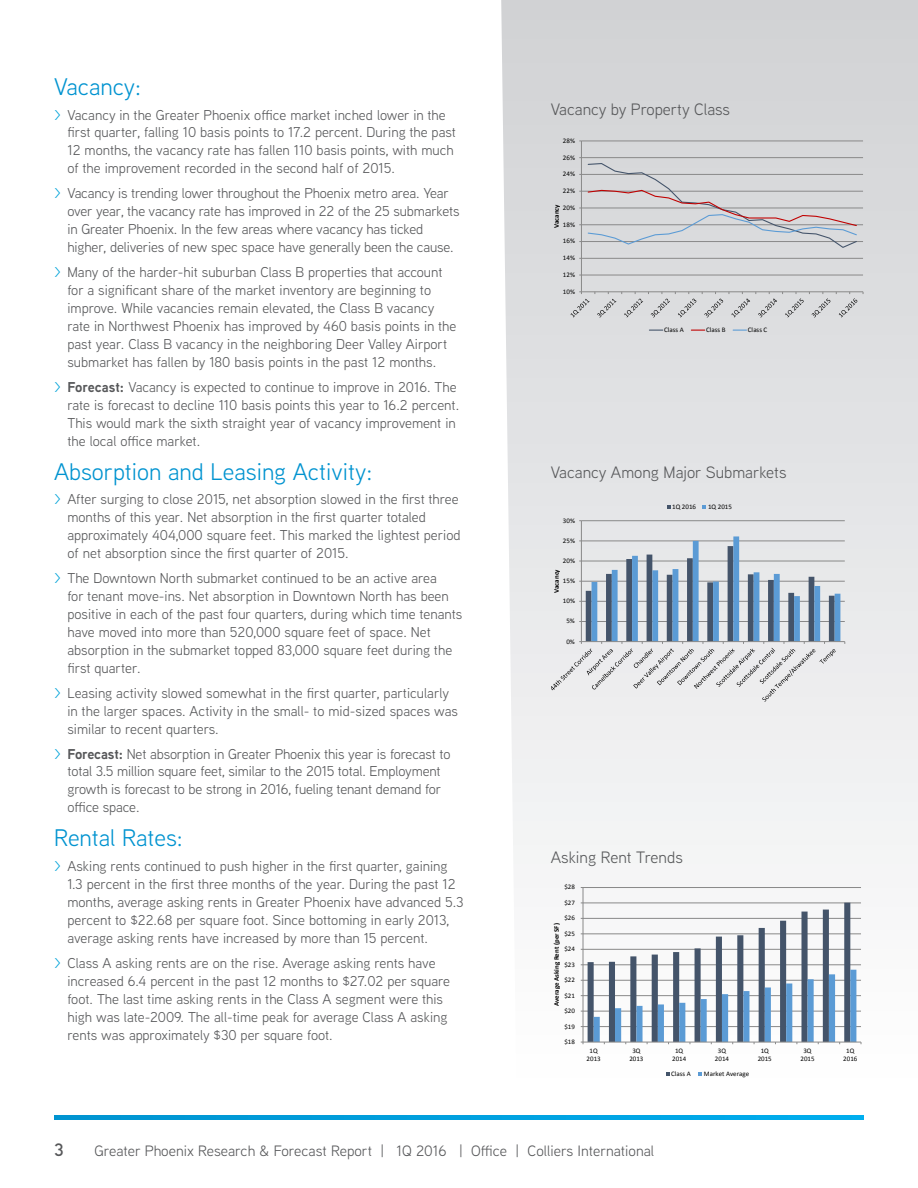
<style>
.page{position:relative;width:918px;height:1188px;background:#fff}
.page>*{position:absolute;margin:0;border:0;box-sizing:border-box;transform-origin:0 0}
.Bullets{font:24px "Aaux Next";color:#0093d0}
.Headline_2{font:24px "Aaux Next";color:#0093d0}
.t1{font:600 18px "Aaux Next";color:#57585a}
.Infographic_Header{font:16.5px "Aaux Next";color:#57585a}
.t2{font:15px "Aaux Next";color:#57585a}
.t3{font:14.25px/18px "Aaux Next";color:#57585a}
.t4{font:6.9px/8.4px "Calibri";color:#000;text-align:center}
.t5{font:700 6.9px "Calibri";color:#000}
.s1{color:#00a3d9}
.s2{font-weight:700}
</style>
<div class="page">
<svg style="left:501px;top:0;width:417px;height:1120px"></svg>
<svg style="left:54px;top:1116px;width:810px;height:3px;background:#00a0de"></svg>
<hr style="left:581px;top:275px;width:282px;height:1px;background:#898989">
<hr style="left:581px;top:258px;width:282px;height:1px;background:#898989">
<hr style="left:581px;top:241px;width:282px;height:1px;background:#898989">
<hr style="left:581px;top:225px;width:282px;height:1px;background:#898989">
<hr style="left:581px;top:208px;width:282px;height:1px;background:#898989">
<hr style="left:581px;top:191px;width:282px;height:1px;background:#898989">
<hr style="left:581px;top:174px;width:282px;height:1px;background:#898989">
<hr style="left:581px;top:157px;width:282px;height:1px;background:#898989">
<hr style="left:581px;top:141px;width:282px;height:1px;background:#898989">
<hr style="left:581px;top:141px;width:1px;height:151px;background:#898989">
<hr style="left:581px;top:292px;width:282px;height:1px;background:#898989">
<svg style="left:587px;top:162px;width:271px;height:87px;background:#d0cfd2"></svg>
<svg style="left:571px;top:292px;width:125px;height:25px;background:#cfd0d2"></svg>
<svg style="left:702px;top:292px;width:21px;height:25px"></svg>
<svg style="left:729px;top:292px;width:21px;height:25px"></svg>
<svg style="left:756px;top:292px;width:74px;height:25px;background:#cfd0d1"></svg>
<svg style="left:836px;top:292px;width:21px;height:25px"></svg>
<svg style="left:649px;top:330px;width:14px;height:1px"></svg>
<svg style="left:691px;top:330px;width:14px;height:1px"></svg>
<svg style="left:733px;top:330px;width:14px;height:1px"></svg>
<hr style="left:583px;top:887px;width:278px;height:1px;background:#898989">
<hr style="left:583px;top:888px;width:1px;height:154px;background:#898989">
<svg style="left:581px;top:903px;width:281px;height:141px"></svg>
<svg style="left:666px;top:1072px;width:4px;height:4px"></svg>
<svg style="left:698px;top:1072px;width:4px;height:4px"></svg>
<hr style="left:581px;top:520px;width:264px;height:1px;background:#898989">
<hr style="left:581px;top:521px;width:1px;height:121px;background:#898989">
<svg style="left:551px;top:536px;width:295px;height:166px;background:#c3ccd5"></svg>
<svg style="left:667px;top:505px;width:4px;height:4px"></svg>
<svg style="left:703px;top:505px;width:3px;height:4px"></svg>
<p class="Headline_2" style="left:54px;top:70px;width:89px">Vacancy:</p>
<p class="t3" style="left:67px;top:105px;width:390px;text-indent:-13px"><span class="s1">&gt;</span> Vacancy in the Greater Phoenix office market inched lower in the first quarter, falling 10 basis points to 17.2 percent. During the past 12 months, the vacancy rate has fallen 110 basis points, with much of the improvement recorded in the second half of 2015.</p>
<p class="t3" style="left:67px;top:184px;width:394px;text-indent:-13px"><span class="s1">&gt;</span> Vacancy is trending lower throughout the Phoenix metro area. Year over year, the vacancy rate has improved in 22 of the 25 submarkets in Greater Phoenix. In the few areas where vacancy has ticked higher, deliveries of new spec space have generally been the cause.</p>
<p class="t3" style="left:67px;top:263px;width:390px;text-indent:-13px"><span class="s1">&gt;</span> Many of the harder-hit suburban Class B properties that account for a significant share of the market inventory are beginning to improve. While vacancies remain elevated, the Class B vacancy rate in Northwest Phoenix has improved by 460 basis points in the past year. Class B vacancy in the neighboring Deer Valley Airport submarket has fallen by 180 basis points in the past 12 months.</p>
<p class="t3" style="left:67px;top:377px;width:393px;text-indent:-13px"><span class="s1">&gt;</span> <span class="s2">Forecast:</span> Vacancy is expected to continue to improve in 2016. The rate is forecast to decline 110 basis points this year to 16.2 percent.<br>This would mark the sixth straight year of vacancy improvement in the local office market.</p>
<p class="Bullets" style="left:54px;top:455px;width:320px">Absorption and Leasing Activity:</p>
<p class="t3" style="left:67px;top:490px;width:395px;text-indent:-13px"><span class="s1">&gt;</span> After surging to close 2015, net absorption slowed in the first three months of this year. Net absorption in the first quarter totaled approximately 404,000 square feet. This marked the lightest period of net absorption since the first quarter of 2015.</p>
<p class="t3" style="left:67px;top:569px;width:396px;text-indent:-13px"><span class="s1">&gt;</span> The Downtown North submarket continued to be an active area<br>for tenant move-ins. Net absorption in Downtown North has been positive in each of the past four quarters, during which time tenants have moved into more than 520,000 square feet of space. Net absorption in the submarket topped 83,000 square feet during the first quarter.</p>
<p class="t3" style="left:67px;top:683px;width:392px;text-indent:-13px"><span class="s1">&gt;</span> Leasing activity slowed somewhat in the first quarter, particularly in the larger spaces. Activity in the small- to mid-sized spaces was similar to recent quarters.</p>
<p class="t3" style="left:67px;top:744px;width:384px;text-indent:-13px"><span class="s1">&gt;</span> <span class="s2">Forecast:</span> Net absorption in Greater Phoenix this year is forecast to total 3.5 million square feet, similar to the 2015 total. Employment growth is forecast to be strong in 2016, fueling tenant demand for office space.</p>
<p class="Bullets" style="left:54px;top:822px;width:130px">Rental Rates:</p>
<p class="t3" style="left:67px;top:857px;width:397px;text-indent:-13px"><span class="s1">&gt;</span> Asking rents continued to push higher in the first quarter, gaining 1.3 percent in the first three months of the year. During the past 12 months, average asking rents in Greater Phoenix have advanced 5.3 percent to $22.68 per square foot. Since bottoming in early 2013, average asking rents have increased by more than 15 percent.</p>
<p class="t3" style="left:67px;top:953px;width:384px;text-indent:-13px"><span class="s1">&gt;</span> Class A asking rents are on the rise. Average asking rents have increased 6.4 percent in the past 12 months to $27.02 per square foot. The last time asking rents in the Class A segment were this high was late-2009. The all-time peak for average Class A asking rents was approximately $30 per square foot.</p>
<p class="Infographic_Header" style="left:551px;top:98px;width:181px">Vacancy by Property Class</p>
<p class="t4" style="left:563px;top:136px;width:14px">28%</p>
<p class="t4" style="left:563px;top:153px;width:14px">26%</p>
<p class="t4" style="left:563px;top:170px;width:14px">24%</p>
<p class="t4" style="left:563px;top:187px;width:14px">22%</p>
<p class="t5" style="left:552px;top:228px;width:25px;rotate:-90deg">Vacancy</p>
<p class="t4" style="left:563px;top:203px;width:14px">20%</p>
<p class="t4" style="left:563px;top:220px;width:14px">18%</p>
<p class="t4" style="left:563px;top:237px;width:14px">16%</p>
<p class="t4" style="left:563px;top:254px;width:14px">14%</p>
<p class="t4" style="left:563px;top:271px;width:14px">12%</p>
<p class="t4" style="left:563px;top:287px;width:14px">10%</p>
<p class="t4" style="left:664px;top:326px;width:21px">Class A</p>
<p class="t4" style="left:706px;top:326px;width:21px">Class B</p>
<p class="t4" style="left:748px;top:326px;width:21px">Class C</p>
<p class="Infographic_Header" style="left:551px;top:461px;width:237px">Vacancy Among Major Submarkets</p>
<p class="t4" style="left:563px;top:516px;width:14px">30%</p>
<p class="t4" style="left:563px;top:536px;width:14px">25%</p>
<p class="t4" style="left:563px;top:557px;width:14px">20%</p>
<p class="t5" style="left:552px;top:593px;width:25px;rotate:-90deg">Vacancy</p>
<p class="t4" style="left:563px;top:577px;width:14px">15%</p>
<p class="t4" style="left:563px;top:597px;width:14px">10%</p>
<p class="t4" style="left:566px;top:617px;width:10px">5%</p>
<p class="t4" style="left:566px;top:637px;width:10px">0%</p>
<p class="t4" style="left:672px;top:502px;width:25px">1Q 2016</p>
<p class="t4" style="left:708px;top:502px;width:25px">1Q 2015</p>
<p class="Infographic_Header" style="left:551px;top:846px;width:134px">Asking Rent Trends</p>
<p class="t4" style="left:564px;top:883px;width:12px">$28</p>
<p class="t4" style="left:564px;top:898px;width:12px">$27</p>
<p class="t4" style="left:564px;top:914px;width:12px">$26</p>
<p class="t5" style="left:552px;top:1006px;width:84px;rotate:-90deg">Average Asking Rent (per SF)</p>
<p class="t4" style="left:564px;top:929px;width:12px">$25</p>
<p class="t4" style="left:564px;top:945px;width:12px">$24</p>
<p class="t4" style="left:564px;top:960px;width:12px">$23</p>
<p class="t4" style="left:564px;top:976px;width:12px">$22</p>
<p class="t4" style="left:564px;top:991px;width:12px">$21</p>
<p class="t4" style="left:564px;top:1007px;width:12px">$20</p>
<p class="t4" style="left:564px;top:1022px;width:12px">$19</p>
<p class="t4" style="left:564px;top:1038px;width:12px">$18</p>
<p class="t4" style="left:587px;top:1047px;width:16px">1Q<br>2013</p>
<p class="t4" style="left:629px;top:1047px;width:16px">3Q<br>2013</p>
<p class="t4" style="left:672px;top:1047px;width:16px">1Q<br>2014</p>
<p class="t4" style="left:715px;top:1047px;width:16px">3Q<br>2014</p>
<p class="t4" style="left:758px;top:1047px;width:16px">1Q<br>2015</p>
<p class="t4" style="left:801px;top:1047px;width:16px">3Q<br>2015</p>
<p class="t4" style="left:843px;top:1047px;width:16px">1Q<br>2016</p>
<p class="t4" style="left:671px;top:1070px;width:21px">Class A</p>
<p class="t4" style="left:704px;top:1070px;width:47px">Market Average</p>
<p class="t1" style="left:54px;top:1137px;width:11px">3</p>
<p class="t2" style="left:94px;top:1140px;width:561px">Greater Phoenix Research &amp; Forecast Report | 1Q 2016 | Office | Colliers International</p>
</div>
